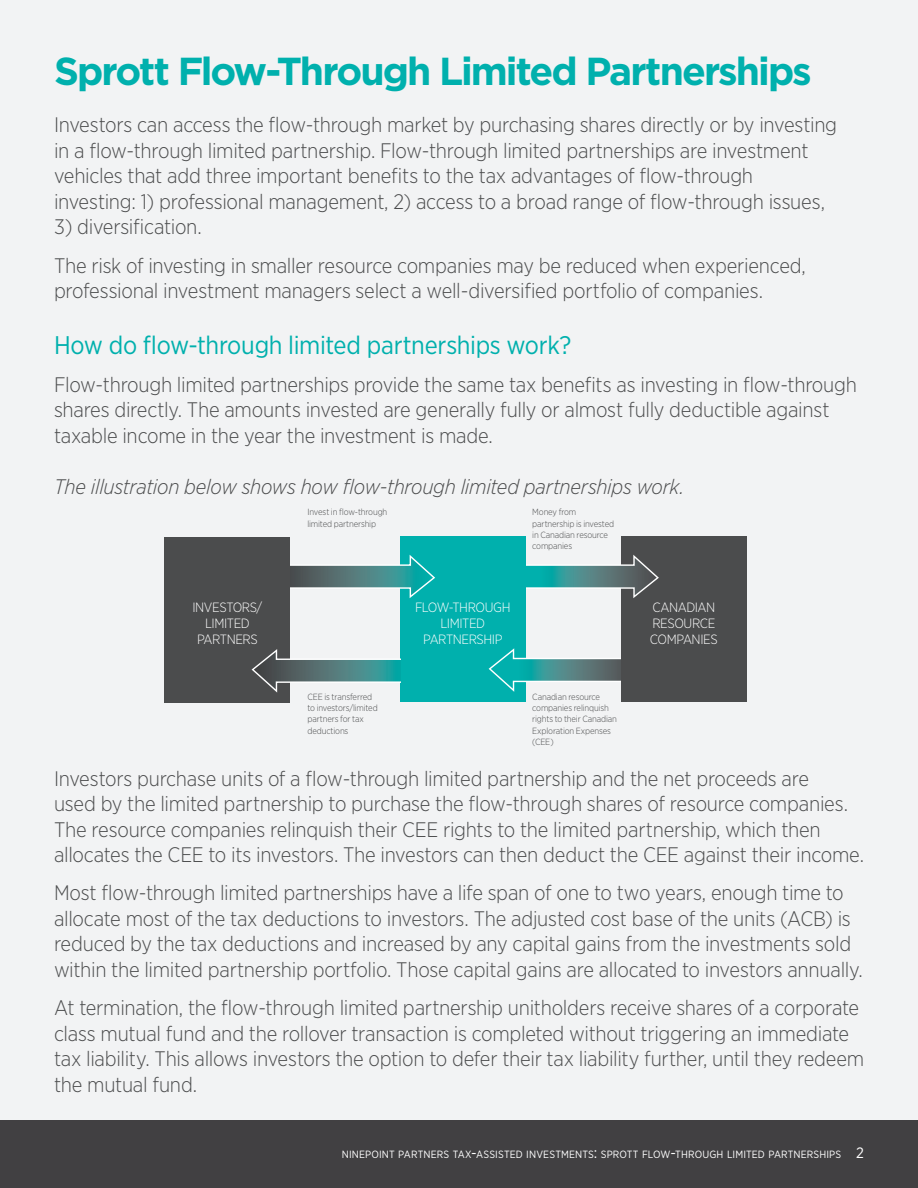
<style>
.page{position:relative;width:918px;height:1188px;background:#f2f3f4}
.page>*{position:absolute;margin:0;border:0;box-sizing:border-box;transform-origin:0 0}
.t1{font:700 39px "Gotham";letter-spacing:-.05em;color:#00b0ad}
.t2{font:25.5px "Gotham Narrow";letter-spacing:-.01em;color:#00b0ad}
.t3{font:300 21px/25.5px "Gotham Narrow";letter-spacing:-.015em;color:#4b4c4d}
.t4{font:italic 300 21px "Gotham Narrow";letter-spacing:-.015em;color:#4b4c4d}
.t5{font:300 13.5px/15.8px "Gotham Narrow";letter-spacing:-.03em;color:#fff;text-align:center}
.t6{font:10.5px "Gotham Narrow";letter-spacing:.01em;color:#fff}
.t7{font:300 9px/11.2px "Gotham Narrow";letter-spacing:-.015em;color:#4b4c4d}
.s1{font-size:15px}
</style>
<div class="page">
<div style="left:0;top:1120px;width:918px;height:68px;background:#414042"></div>
<div style="left:621px;top:536px;width:125px;height:166px;background:#4b4c4d"></div>
<svg style="left:526px;top:555px;width:133px;height:43px"></svg>
<div style="left:401px;top:537px;width:125px;height:165px;background:#00b0ad"></div>
<div style="left:165px;top:537px;width:125px;height:166px;background:#4b4c4d"></div>
<svg style="left:251px;top:646px;width:150px;height:50px"></svg>
<svg style="left:290px;top:552px;width:145px;height:49px"></svg>
<svg style="left:488px;top:648px;width:133px;height:44px"></svg>
<p class="t1" style="left:54px;top:46px;width:759px">Sprott Flow-Through Limited Partnerships</p>
<p class="t3" style="left:54px;top:112px;width:785px">Investors can access the flow-through market by purchasing shares directly or by investing in a flow-through limited partnership. Flow-through limited partnerships are investment vehicles that add three important benefits to the tax advantages of flow-through investing: 1) professional management, 2) access to a broad range of flow-through issues,</p>
<p class="t3" style="left:54px;top:214px;width:149px">3) diversification.</p>
<p class="t3" style="left:54px;top:252px;width:754px">The risk of investing in smaller resource companies may be reduced when experienced, professional investment managers select a well-diversified portfolio of companies.</p>
<p class="t2" style="left:54px;top:329px;width:519px">How do flow-through limited partnerships work?</p>
<p class="t3" style="left:54px;top:371px;width:804px">Flow-through limited partnerships provide the same tax benefits as investing in flow-through shares directly. The amounts invested are generally fully or almost fully deductible against taxable income in the year the investment is made.</p>
<p class="t4" style="left:54px;top:474px;width:632px">The illustration below shows how flow-through limited partnerships work.</p>
<p class="t5" style="left:192px;top:599px;width:72px">INVESTORS/<br>LIMITED<br>PARTNERS</p>
<p class="t7" style="left:307px;top:506px;width:81px">Invest in flow-through limited partnership</p>
<p class="t7" style="left:532px;top:506px;width:83px">Money from partnership is invested in Canadian resource companies</p>
<p class="t7" style="left:307px;top:691px;width:72px">CEE is transferred to investors/limited partners for tax deductions</p>
<p class="t5" style="left:415px;top:599px;width:97px">FLOW-THROUGH<br>LIMITED<br>PARTNERSHIP</p>
<p class="t5" style="left:650px;top:599px;width:69px;text-align:left">CANADIAN<br>RESOURCE<br>COMPANIES</p>
<p class="t7" style="left:532px;top:691px;width:86px">Canadian resource companies relinquish rights to their Canadian<br>Exploration Expenses (CEE)</p>
<p class="t3" style="left:54px;top:765px;width:812px">Investors purchase units of a flow-through limited partnership and the net proceeds are<br>used by the limited partnership to purchase the flow-through shares of resource companies.<br>The resource companies relinquish their CEE rights to the limited partnership, which then allocates the CEE to its investors. The investors can then deduct the CEE against their income.</p>
<p class="t3" style="left:54px;top:880px;width:810px">Most flow-through limited partnerships have a life span of one to two years, enough time to allocate most of the tax deductions to investors. The adjusted cost base of the units (ACB) is reduced by the tax deductions and increased by any capital gains from the investments sold within the limited partnership portfolio. Those capital gains are allocated to investors annually.</p>
<p class="t3" style="left:54px;top:995px;width:812px">At termination, the flow-through limited partnership unitholders receive shares of a corporate class mutual fund and the rollover transaction is completed without triggering an immediate tax liability. This allows investors the option to defer their tax liability further, until they redeem the mutual fund.</p>
<p class="t6" style="left:342px;top:1148px;width:524px">NINEPOINT PARTNERS TAX<span class="s1">-</span>ASSISTED INVESTMENTS<span class="s1">:</span> SPROTT FLOW<span class="s1">-</span>THROUGH LIMITED PARTNERSHIPS <span class="s1">2</span></p>
</div>
